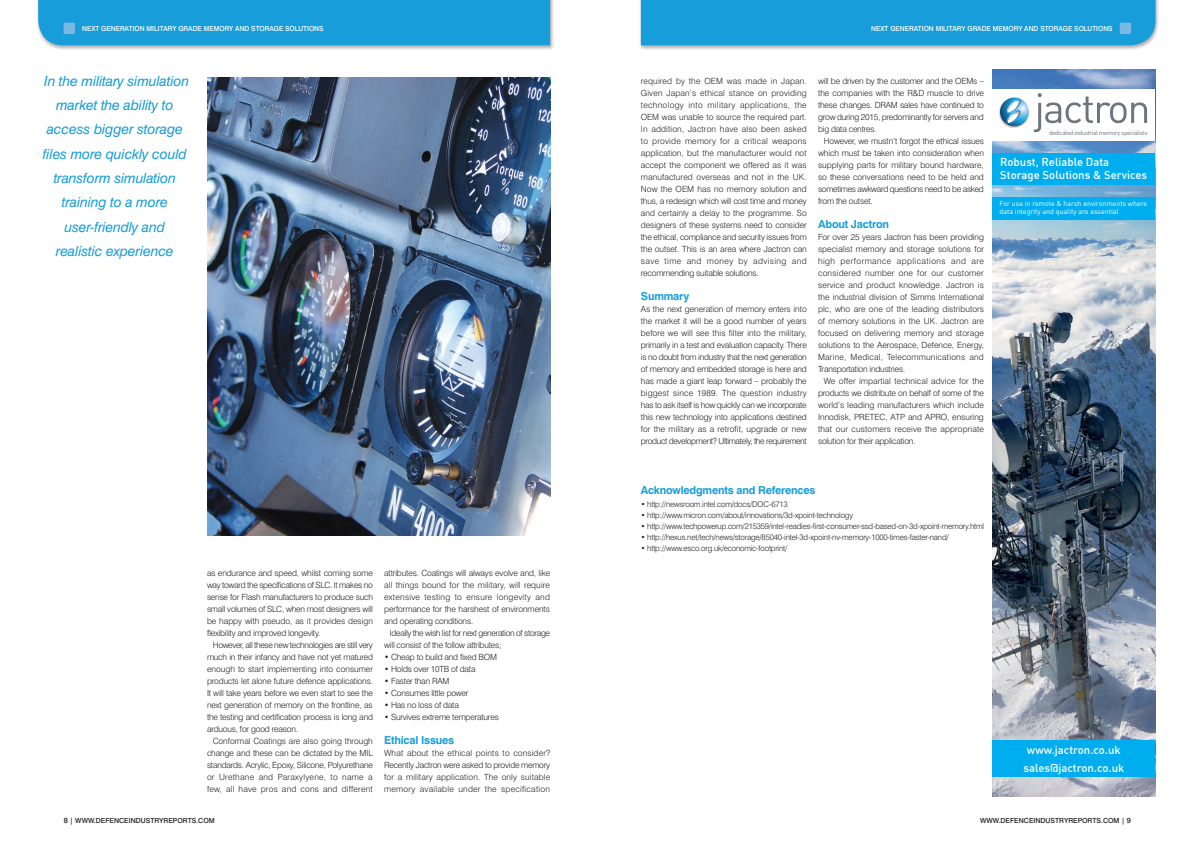
<style>
.page{position:relative;width:1191px;height:842px;background:#fff}
.page>*{position:absolute;margin:0;border:0;box-sizing:border-box;transform-origin:0 0}
.t1{font:italic 14px/24.3px "Swiss 721 BT";letter-spacing:-.01em;color:#179dd9;text-align:center}
.t2{font:11.3px/18.2px "DIN Medium Alternate";color:#fff;text-align:center}
.t3{font:700 11px "Swiss 721 BT";letter-spacing:-.02em;color:#179dd9}
.t4{font:300 8.5px/12px "Swiss 721 BT";letter-spacing:-.025em;color:#231f20;text-align:justify}
.t5{font:300 8px "Swiss 721 BT";letter-spacing:-.025em;color:#231f20}
.t6{font:7.1px/8.5px "DIN Regular Alternate";color:#fff}
.t7{font:500 7px "Swiss 721 BT";color:#fff;scale:.96 1}
.t8{font:500 7px "Swiss 721 BT";color:#231f20}
.t9{font:6.2px "DIN";letter-spacing:-.05em;color:#6c757d}
.s1{font-size:7.5px}
</style>
<div class="page">
<img style="left:992px;top:69px;width:163px;height:727px">
<div style="left:992px;top:740px;width:163px;height:37px;background:#00aeef"></div>
<div style="left:992px;top:153px;width:163px;height:32px;background:#00aeef"></div>
<div style="left:992px;top:197px;width:163px;height:23px;background:#00aeef"></div>
<div style="left:992px;top:89px;width:163px;height:52px;background:#fff"></div>
<svg style="left:999px;top:93px;width:148px;height:39px"></svg>
<div style="left:639px;top:0;width:520px;height:51px;background:#231f20;opacity:.35"></div>
<div style="left:641px;top:0;width:514px;height:45px;background:#179dd9"></div>
<div style="left:1119px;top:23px;width:12px;height:11px;background:#7bb8e5"></div>
<div style="left:36px;top:0;width:518px;height:51px;background:#231f20;opacity:.35"></div>
<div style="left:38px;top:0;width:512px;height:45px;background:#179dd9"></div>
<div style="left:64px;top:23px;width:11px;height:11px;background:#7bb8e5"></div>
<img style="left:207px;top:78px;width:343px;height:457px">
<p class="t7" style="left:82px;top:24px;width:253px">NEXT GENERATION MILITARY GRADE MEMORY AND STORAGE SOLUTIONS</p>
<p class="t7" style="left:871px;top:24px;width:253px">NEXT GENERATION MILITARY GRADE MEMORY AND STORAGE SOLUTIONS</p>
<h1 class="t1" style="left:43px;top:69px;width:148px">In the military simulation market the ability to access bigger storage files more quickly could transform simulation training to a more user-friendly and realistic experience</h1>
<p class="t4" style="left:207px;top:567px;width:167px">as endurance and speed, whilst coming some way toward the specifications of SLC. It makes no sense for Flash manufacturers to produce such small volumes of SLC, when most designers will be happy with pseudo, as it provides design flexibility and improved longevity.</p>
<p class="t4" style="left:207px;top:639px;width:167px;text-indent:6px">However, all these new technologies are still very much in their infancy and have not yet matured enough to start implementing into consumer products let alone future defence applications.<br>It will take years before we even start to see the next generation of memory on the frontline, as the testing and certification process is long and arduous, for good reason.</p>
<p class="t4" style="left:207px;top:735px;width:167px;text-indent:6px">Conformal Coatings are also going through change and these can be dictated by the MIL standards. Acrylic, Epoxy, Silicone, Polyurethane or Urethane and Paraxylyene, to name a few, all have pros and cons and different</p>
<p class="t4" style="left:384px;top:567px;width:167px">attributes. Coatings will always evolve and, like all things bound for the military, will require extensive testing to ensure longevity and performance for the harshest of environments and operating conditions.</p>
<p class="t4" style="left:384px;top:627px;width:167px;text-indent:6px">Ideally the wish list for next generation of storage will consist of the follow attributes;</p>
<p class="t4" style="left:384px;top:651px;width:114px">• Cheap to build and fixed BOM</p>
<p class="t4" style="left:384px;top:663px;width:93px">• Holds over 10TB of data</p>
<p class="t4" style="left:384px;top:675px;width:67px">• Faster than RAM</p>
<p class="t4" style="left:384px;top:687px;width:86px">• Consumes little power</p>
<p class="t4" style="left:384px;top:699px;width:76px">• Has no loss of data</p>
<p class="t4" style="left:384px;top:711px;width:116px">• Survives extreme temperatures</p>
<p class="t3" style="left:384px;top:733px;width:71px">Ethical Issues</p>
<p class="t4" style="left:384px;top:747px;width:167px">What about the ethical points to consider?<br>Recently Jactron were asked to provide memory for a military application. The only suitable memory available under the specification</p>
<p class="t4" style="left:641px;top:75px;width:167px">required by the OEM was made in Japan.<br>Given Japan’s ethical stance on providing technology into military applications, the OEM was unable to source the required part.<br>In addition, Jactron have also been asked to provide memory for a critical weapons application, but the manufacturer would not accept the component we offered as it was manufactured overseas and not in the UK.<br>Now the OEM has no memory solution and thus, a redesign which will cost time and money and certainly a delay to the programme. So designers of these systems need to consider the ethical, compliance and security issues from the outset. This is an area where Jactron can save time and money by advising and recommending suitable solutions.</p>
<p class="t3" style="left:641px;top:289px;width:50px">Summary</p>
<p class="t4" style="left:641px;top:303px;width:167px">As the next generation of memory enters into the market it will be a good number of years before we will see this filter into the military, primarily in a test and evaluation capacity. There is no doubt from industry that the next generation of memory and embedded storage is here and has made a giant leap forward – probably the biggest since 1989. The question industry has to ask itself is how quickly can we incorporate this new technology into applications destined for the military as a retrofit, upgrade or new product development? Ultimately, the requirement</p>
<p class="t4" style="left:818px;top:75px;width:167px">will be driven by the customer and the OEMs – the companies with the R&amp;D muscle to drive these changes. DRAM sales have continued to grow during 2015, predominantly for servers and big data centres.</p>
<p class="t4" style="left:818px;top:135px;width:167px;text-indent:6px">However, we mustn’t forgot the ethical issues which must be taken into consideration when supplying parts for military bound hardware, so these conversations need to be held and sometimes awkward questions need to be asked from the outset.</p>
<p class="t3" style="left:818px;top:217px;width:73px">About Jactron</p>
<p class="t4" style="left:818px;top:231px;width:167px">For over 25 years Jactron has been providing specialist memory and storage solutions for high performance applications and are considered number one for our customer service and product knowledge. Jactron is the industrial division of Simms International plc, who are one of the leading distributors of memory solutions in the UK. Jactron are focused on delivering memory and storage solutions to the Aerospace, Defence, Energy, Marine, Medical, Telecommunications and Transportation industries.</p>
<p class="t4" style="left:818px;top:375px;width:167px;text-indent:6px">We offer impartial technical advice for the products we distribute on behalf of some of the world’s leading manufacturers which include Innodisk, PRETEC, ATP and APRO, ensuring that our customers receive the appropriate solution for their application.</p>
<p class="t3" style="left:641px;top:483px;width:176px">Acknowledgments and References</p>
<p class="t5" style="left:641px;top:500px;width:148px">• http://newsroom.intel.com/docs/DOC-6713</p>
<p class="t5" style="left:641px;top:511px;width:214px">• http://www.micron.com/about/innovations/3d-xpoint-technology</p>
<p class="t5" style="left:641px;top:522px;width:345px">• http://www.techpowerup.com/215359/intel-readies-first-consumer-ssd-based-on-3d-xpoint-memory.html</p>
<p class="t5" style="left:641px;top:533px;width:309px">• http://hexus.net/tech/news/storage/85040-intel-3d-xpoint-nv-memory-1000-times-faster-nand/</p>
<p class="t5" style="left:641px;top:544px;width:148px">• http://www.esco.org.uk/economic-footprint/</p>
<p class="t9" style="left:1049px;top:129px;width:100px">dedicated industrial memory specialists</p>
<h2 class="t2" style="left:1000px;top:154px;width:148px;line-height:13.6px;text-align:left">Robust, Reliable Data<br>Storage Solutions &amp; Services</h2>
<p class="t6" style="left:999px;top:199px;width:149px">For use in remote &amp; harsh environments where data integrity and quality are essential</p>
<h2 class="t2" style="left:1023px;top:740px;width:102px">www.jactron.co.uk sales@jactron.co.uk</h2>
<p class="t8" style="left:64px;top:816px;width:153px"><span class="s1">8</span> | WWW.DEFENCEINDUSTRYREPORTS.COM</p>
<p class="t8" style="left:980px;top:816px;width:153px">WWW.DEFENCEINDUSTRYREPORTS.COM | <span class="s1">9</span></p>
</div>
